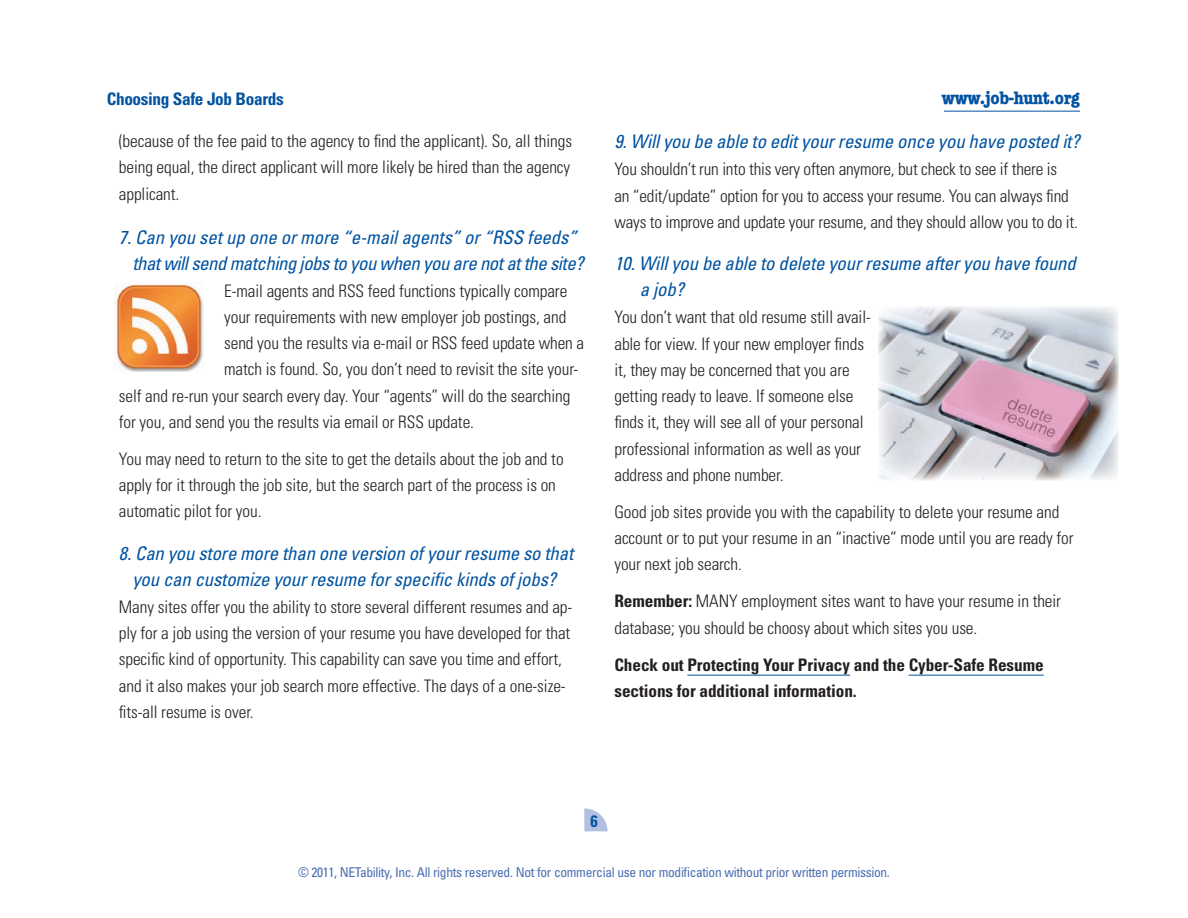
<style>
.page{position:relative;width:1188px;height:918px;background:#fff}
.page>*{position:absolute;margin:0;border:0;box-sizing:border-box;transform-origin:0 0}
.t1{font:italic condensed 18.75px/26.2px "Univers";letter-spacing:-.01em;color:#0153a0}
.t2{font:700 condensed 18.75px "American Typewriter";letter-spacing:-.015em;color:#0153a0;scale:1.11 1}
.t3{font:300 condensed 17.25px/26.2px "Univers";letter-spacing:-.005em;color:#231f20}
.t4{font:700 condensed 17.25px/26.2px "Univers";letter-spacing:-.005em;color:#231f20}
.t5{font:700 condensed 17.25px "Univers";letter-spacing:-.02em;color:#0153a0}
.t6{font:700 condensed 16.5px "Univers";color:#0153a0}
.t7{font:condensed 13.5px "Univers";letter-spacing:-.025em;color:#4a6eb2}
.s1{font-weight:700}
</style>
<div class="page">
<svg style="left:584px;top:809px;width:24px;height:22px"></svg>
<hr style="left:944px;top:111px;width:136px;height:1px;background:#0153a0">
<hr style="left:687px;top:675px;width:163px;height:1px;background:#0153a0">
<hr style="left:909px;top:675px;width:135px;height:1px;background:#0153a0">
<img style="left:878px;top:306px;width:240px;height:174px">
<img style="left:114px;top:282px;width:90px;height:90px">
<p class="t5" style="left:107px;top:89px;width:178px">Choosing Safe Job Boards</p>
<p class="t2" style="left:942px;top:83px;width:126px">www.job-hunt.org</p>
<p class="t3" style="left:119px;top:128px;width:455px;text-align:justify">(because of the fee paid to the agency to find the applicant). So, all things being equal, the direct applicant will more likely be hired than the agency applicant.</p>
<p class="t1" style="left:132px;top:224px;width:453px;text-indent:-14px">7. Can you set up one or more “e-mail agents” or “RSS feeds” that will send matching jobs to you when you are not at the site?</p>
<p class="t3" style="left:224px;top:277px;width:345px">E-mail agents and RSS feed functions typically compare</p>
<p class="t3" style="left:224px;top:304px;width:344px">your requirements with new employer job postings, and</p>
<p class="t3" style="left:224px;top:330px;width:362px">send you the results via e-mail or RSS feed update when a</p>
<p class="t3" style="left:224px;top:356px;width:355px">match is found. So, you don’t need to revisit the site your-</p>
<p class="t3" style="left:119px;top:382px;width:453px">self and re-run your search every day. Your “agents” will do the searching</p>
<p class="t3" style="left:119px;top:409px;width:357px">for you, and send you the results via email or RSS update.</p>
<p class="t3" style="left:119px;top:446px;width:446px">You may need to return to the site to get the details about the job and to apply for it through the job site, but the search part of the process is on automatic pilot for you.</p>
<p class="t1" style="left:119px;top:540px;width:456px;text-align:center">8. Can you store more than one version of your resume so that you can customize your resume for specific kinds of jobs?</p>
<p class="t3" style="left:119px;top:594px;width:455px">Many sites offer you the ability to store several different resumes and ap&shy;ply for a job using the version of your resume you have developed for that specific kind of opportunity. This capability can save you time and effort, and it also makes your job search more effective. The days of a one-size&shy;fits-all resume is over.</p>
<p class="t1" style="left:614px;top:128px;width:467px">9. Will you be able to edit your resume once you have posted it?</p>
<p class="t3" style="left:614px;top:156px;width:465px">You shouldn’t run into this very often anymore, but check to see if there is<br>an “edit/update” option for you to access your resume. You can always find ways to improve and update your resume, and they should allow you to do it.</p>
<p class="t1" style="left:640px;top:250px;width:437px;text-indent:-26px">10. Will you be able to delete your resume after you have found a job?</p>
<p class="t3" style="left:614px;top:304px;width:258px">You don’t want that old resume still avail&shy;able for view. If your new employer finds it, they may be concerned that you are getting ready to leave. If someone else finds it, they will see all of your personal professional information as well as your address and phone number.</p>
<p class="t3" style="left:614px;top:499px;width:461px">Good job sites provide you with the capability to delete your resume and account or to put your resume in an “inactive” mode until you are ready for your next job search.</p>
<p class="t3" style="left:614px;top:588px;width:448px"><span class="s1">Remember:</span> MANY employment sites want to have your resume in their database; you should be choosy about which sites you use.</p>
<p class="t4" style="left:614px;top:651px;width:431px">Check out Protecting Your Privacy and the Cyber-Safe Resume sections for additional information.</p>
<p class="t6" style="left:590px;top:811px;width:9px">6</p>
<p class="t7" style="left:298px;top:864px;width:593px">© 2011, NETability, Inc. All rights reserved. Not for commercial use nor modification without prior written permission.</p>
</div>
